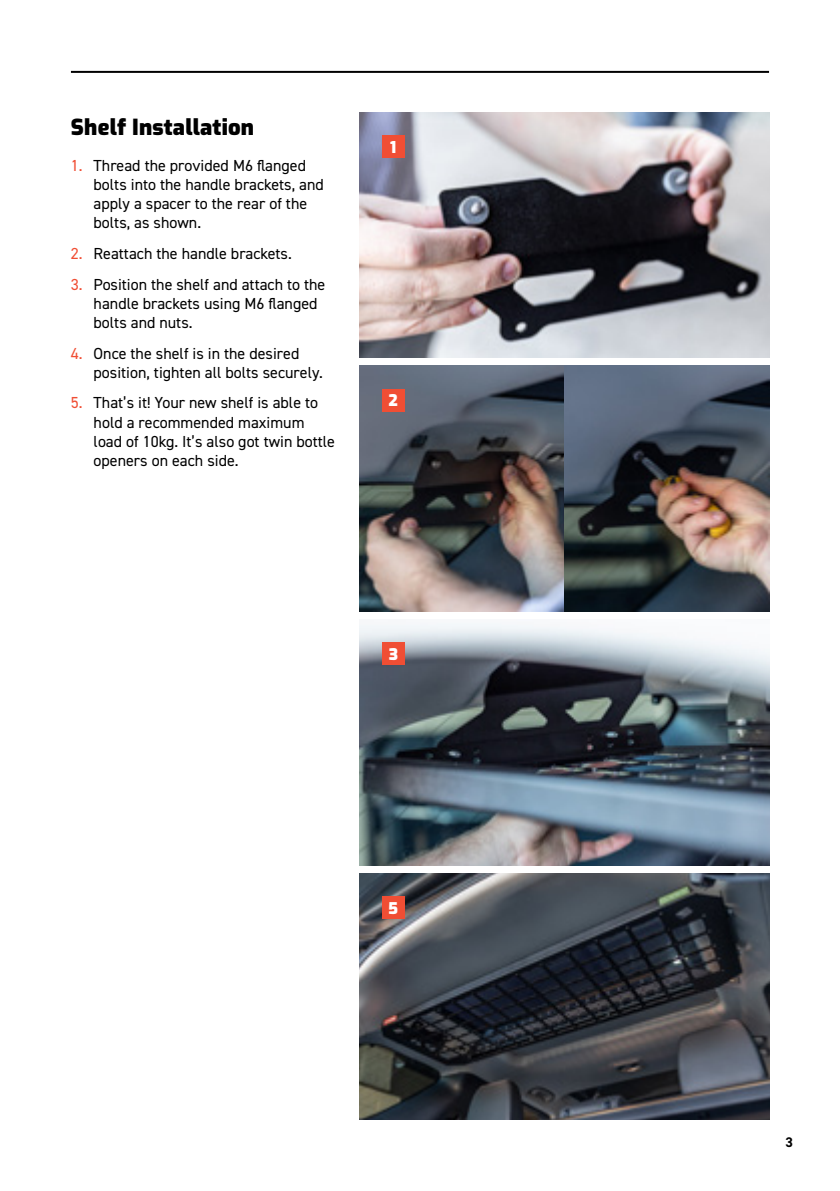
<style>
.page{position:relative;width:840px;height:1191px;background:#fff}
.page>*{position:absolute;margin:0;border:0;box-sizing:border-box;transform-origin:0 0}
.t1{font:900 22px "Exo";letter-spacing:.01em;color:#000}
.t2{font:16px/19.2px "DIN2014";color:#000}
.t3{font:900 16px "Exo";color:#fff}
.t4{font:700 14px "DIN2014";color:#000}
.s1{color:#f04e34}
</style>
<div class="page">
<hr style="left:71px;top:71px;width:697px;height:2px;background:#000">
<img style="left:359px;top:112px;width:409px;height:246px">
<img style="left:359px;top:366px;width:409px;height:246px">
<img style="left:359px;top:623px;width:409px;height:242px">
<img style="left:359px;top:873px;width:409px;height:246px">
<div style="left:382px;top:135px;width:22px;height:23px;background:#f04e34"></div>
<div style="left:382px;top:389px;width:22px;height:22px;background:#f04e34"></div>
<div style="left:382px;top:642px;width:22px;height:23px;background:#f04e34"></div>
<div style="left:382px;top:896px;width:22px;height:23px;background:#f04e34"></div>
<h1 class="t1" style="left:71px;top:111px;width:185px">Shelf Installation</h1>
<p class="t2" style="left:94px;top:155px;width:231px;text-indent:-23px"><span class="s1">1.</span> Thread the provided M6 flanged bolts into the handle brackets, and apply a spacer to the rear of the bolts, as shown.</p>
<p class="t2" style="left:71px;top:244px;width:222px"><span class="s1">2.</span> Reattach the handle brackets.</p>
<p class="t2" style="left:94px;top:274px;width:233px;text-indent:-23px"><span class="s1">3.</span> Position the shelf and attach to the handle brackets using M6 flanged bolts and nuts.</p>
<p class="t2" style="left:94px;top:343px;width:231px;text-indent:-23px"><span class="s1">4.</span> Once the shelf is in the desired position, tighten all bolts securely.</p>
<p class="t2" style="left:94px;top:393px;width:243px;text-indent:-23px"><span class="s1">5.</span> That’s it! Your new shelf is able to hold a recommended maximum load of 10kg. It’s also got twin bottle openers on each side.</p>
<p class="t3" style="left:390px;top:135px;width:8px">1</p>
<p class="t3" style="left:388px;top:389px;width:11px">2</p>
<p class="t3" style="left:388px;top:642px;width:11px">3</p>
<p class="t3" style="left:388px;top:896px;width:11px">5</p>
<p class="t4" style="left:785px;top:1132px;width:9px">3</p>
</div>
